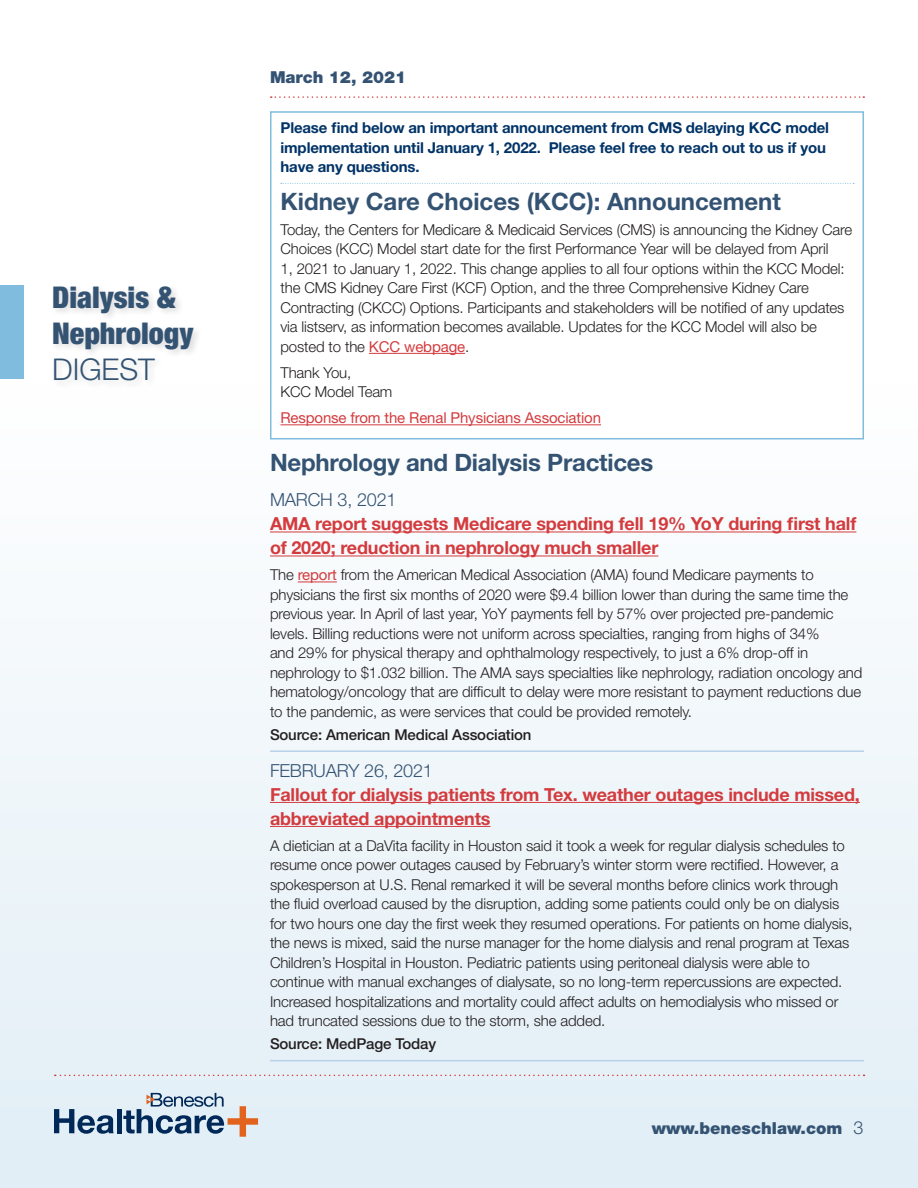
<style>
.page{position:relative;width:918px;height:1188px;background:#fff}
.page>*{position:absolute;margin:0;border:0;box-sizing:border-box;transform-origin:0 0}
.t1{font:900 condensed 30px/36px "Helvetica Neue";color:#345373}
.t2{font:700 24px "Helvetica Neue";letter-spacing:-.01em;color:#345373}
.Neph_BoldHyperlink_R{font:700 18px/24px "Helvetica Neue";letter-spacing:-.01em;color:#d33b3e}
.Date{font:300 18px "Helvetica Neue";letter-spacing:-.01em;color:#345373}
.t3{font:900 16.5px "Helvetica Neue";color:#345373}
.Neph_Text_10_13{font:300 15px/19.5px "Helvetica Neue";letter-spacing:-.01em;color:#231f20}
.t4{font:700 15px/19.5px "Helvetica Neue";letter-spacing:-.01em;color:#003367}
.Source_RuleUnder{font:500 15px "Helvetica Neue";letter-spacing:-.01em;color:#231f20}
.t5{font:15px "Helvetica Neue";letter-spacing:-.01em;color:#d33b3e}
.s1{font-weight:300;font-stretch:normal}
.s2{font-weight:400;color:#d33b3e}
.s3{font-weight:300;font-size:18px}
</style>
<div class="page">
<div style="left:0;top:385px;width:918px;height:803px;background:linear-gradient(to right,#f0f6fa,#eef5f9)"></div>
<hr style="left:270px;top:532px;width:586px;height:1px;background:#d33b3e">
<hr style="left:270px;top:556px;width:388px;height:1px;background:#d33b3e">
<hr style="left:298px;top:582px;width:39px;height:1px;background:#d33b3e">
<hr style="left:270px;top:750px;width:594px;height:2px;background:#b9d1ea">
<hr style="left:270px;top:802px;width:590px;height:1px;background:#d33b3e">
<hr style="left:270px;top:826px;width:220px;height:1px;background:#d33b3e">
<hr style="left:270px;top:1060px;width:594px;height:1px;background:#b9d1ea">
<div style="left:0;top:285px;width:23px;height:93px;background:#80bcdd"></div>
<svg style="left:55px;top:1075px;width:810px;height:1px"></svg>
<svg style="left:54px;top:1109px;width:60px;height:25px"></svg>
<hr style="left:117px;top:1109px;width:4px;height:24px;background:#002858">
<svg style="left:123px;top:1093px;width:135px;height:44px;background:#adb7c2"></svg>
<div style="left:51px;top:284px;width:152px;height:105px;background:#231f20;opacity:.15"></div>
<svg style="left:271px;top:96px;width:593px;height:2px"></svg>
<div style="left:271px;top:112px;width:592px;height:327px;background:#fff"></div>
<svg style="left:281px;top:183px;width:573px;height:1px"></svg>
<hr style="left:369px;top:353px;width:96px;height:1px;background:#d33b3e">
<hr style="left:280px;top:424px;width:321px;height:1px;background:#d33b3e">
<div style="left:270px;top:111px;width:594px;height:329px;border:2px solid #80bcdd"></div>
<p class="t1" style="left:52px;top:279px;width:143px">Dialysis &amp;<br>Nephrology<br><span class="s1">DIGEST</span></p>
<p class="t3" style="left:270px;top:67px;width:138px">March 12, 2021</p>
<p class="t4" style="left:280px;top:118px;width:550px">Please find below an important announcement from CMS delaying KCC model implementation until January 1, 2022. Please feel free to reach out to us if you have any questions.</p>
<p class="t2" style="left:280px;top:187px;width:502px">Kidney Care Choices (KCC): Announcement</p>
<p class="Neph_Text_10_13" style="left:280px;top:219px;width:573px">Today, the Centers for Medicare &amp; Medicaid Services (CMS) is announcing the Kidney Care Choices (KCC) Model start date for the first Performance Year will be delayed from April<br>1, 2021 to January 1, 2022. This change applies to all four options within the KCC Model: the CMS Kidney Care First (KCF) Option, and the three Comprehensive Kidney Care Contracting (CKCC) Options. Participants and stakeholders will be notified of any updates via listserv, as information becomes available. Updates for the KCC Model will also be posted to the <span class="s2">KCC webpage</span>.</p>
<p class="Neph_Text_10_13" style="left:280px;top:362px;width:72px">Thank You,</p>
<p class="Neph_Text_10_13" style="left:280px;top:382px;width:113px">KCC Model Team</p>
<p class="t5" style="left:280px;top:409px;width:322px">Response from the Renal Physicians Association</p>
<p class="t2" style="left:270px;top:448px;width:385px">Nephrology and Dialysis Practices</p>
<p class="Date" style="left:270px;top:489px;width:128px">MARCH 3, 2021</p>
<p class="Neph_BoldHyperlink_R" style="left:270px;top:511px;width:588px">AMA report suggests Medicare spending fell 19% YoY during first half of 2020; reduction in nephrology much smaller</p>
<p class="Neph_Text_10_13" style="left:270px;top:565px;width:594px">The <span class="s2">report</span> from the American Medical Association (AMA) found Medicare payments to physicians the first six months of 2020 were $9.4 billion lower than during the same time the previous year. In April of last year, YoY payments fell by 57% over projected pre-pandemic levels. Billing reductions were not uniform across specialties, ranging from highs of 34%<br>and 29% for physical therapy and ophthalmology respectively, to just a 6% drop-off in nephrology to $1.032 billion. The AMA says specialties like nephrology, radiation oncology and hematology/oncology that are difficult to delay were more resistant to payment reductions due to the pandemic, as were services that could be provided remotely.</p>
<p class="Source_RuleUnder" style="left:270px;top:725px;width:263px">Source: American Medical Association</p>
<p class="Date" style="left:270px;top:759px;width:164px">FEBRUARY 26, 2021</p>
<p class="Neph_BoldHyperlink_R" style="left:270px;top:782px;width:591px">Fallout for dialysis patients from Tex. weather outages include missed, abbreviated appointments</p>
<p class="Neph_Text_10_13" style="left:270px;top:835px;width:584px">A dietician at a DaVita facility in Houston said it took a week for regular dialysis schedules to resume once power outages caused by February’s winter storm were rectified. However, a spokesperson at U.S. Renal remarked it will be several months before clinics work through the fluid overload caused by the disruption, adding some patients could only be on dialysis for two hours one day the first week they resumed operations. For patients on home dialysis, the news is mixed, said the nurse manager for the home dialysis and renal program at Texas Children’s Hospital in Houston. Pediatric patients using peritoneal dialysis were able to continue with manual exchanges of dialysate, so no long-term repercussions are expected.<br>Increased hospitalizations and mortality could affect adults on hemodialysis who missed or had truncated sessions due to the storm, she added.</p>
<p class="Source_RuleUnder" style="left:270px;top:1035px;width:168px">Source: MedPage Today</p>
<p class="t3" style="left:652px;top:1119px;width:213px">www.beneschlaw.com <span class="s3">3</span></p>
</div>
